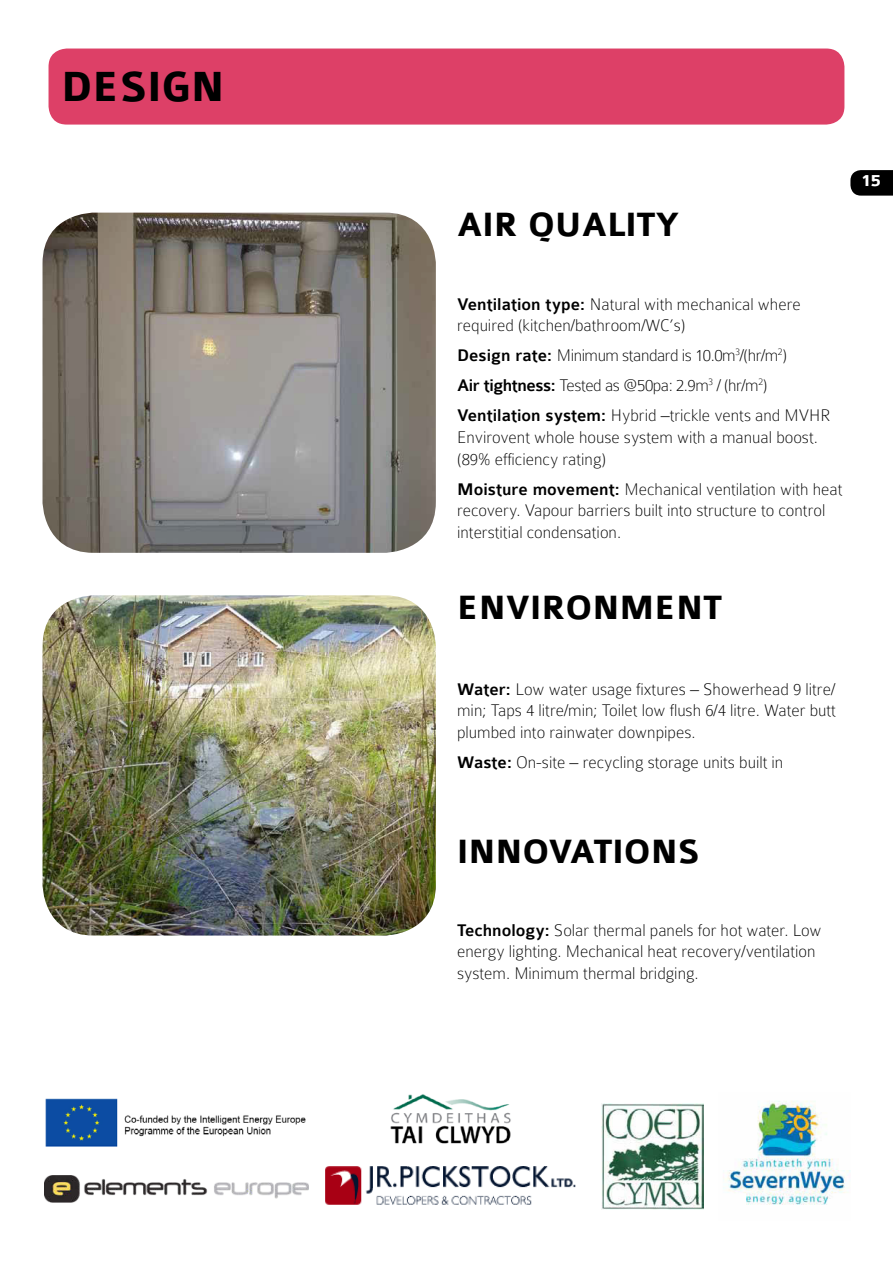
<style>
.page{position:relative;width:893px;height:1263px;background:#fff}
.page>*{position:absolute;margin:0;border:0;box-sizing:border-box;transform-origin:0 0}
.t1{font:700 45px "Colaborate";color:#000}
.t2{font:700 36px "Colaborate";color:#000}
.t3{font:100 18px/21.6px "Colaborate";color:#000}
.t4{font:100 18px/30.2px "Colaborate";letter-spacing:-.025em;color:#000}
.t5{font:700 18px "Colaborate";color:#fff}
.s1{font-weight:500}
</style>
<div class="page">
<svg style="left:850px;top:170px;width:43px;height:26px"></svg>
<div style="left:46px;top:46px;width:801px;height:82px;background:#dd4067;border-radius:21px"></div>
<div style="left:43px;top:43px;width:807px;height:88px;border:6px solid #fff;border-radius:21px"></div>
<img style="left:43px;top:213px;width:393px;height:340px">
<img style="left:43px;top:595px;width:393px;height:340px">
<img style="left:45px;top:1098px;width:261px;height:49px">
<img style="left:602px;top:1104px;width:102px;height:105px">
<img style="left:723px;top:1101px;width:127px;height:104px">
<img style="left:45px;top:1175px;width:263px;height:27px">
<img style="left:325px;top:1167px;width:251px;height:38px">
<img style="left:390px;top:1094px;width:121px;height:50px">
<h1 class="t1" style="left:61px;top:64px;width:165px">DESIGN</h1>
<h2 class="t2" style="left:457px;top:206px;width:224px">AIR QUALITY</h2>
<p class="t5" style="left:861px;top:171px;width:22px">15</p>
<p class="t3" style="left:457px;top:293px;width:345px"><span class="s1">Ventilation type:</span> Natural with mechanical where required (kitchen/bathroom/WC’s)</p>
<p class="t4" style="left:457px;top:340px;width:375px"><span class="s1">Design rate:</span> Minimum standard is 10.0m<sup>3</sup>/(hr/m<sup>2</sup>)<br><span class="s1">Air tightness:</span> Tested as @50pa: 2.9m<sup>3</sup> / (hr/m<sup>2</sup>)<br><span class="s1">Ventilation system:</span> Hybrid –trickle vents and MVHR</p>
<p class="t3" style="left:457px;top:426px;width:362px">Envirovent whole house system with a manual boost. (89% efficiency rating)</p>
<p class="t3" style="left:457px;top:478px;width:387px"><span class="s1">Moisture movement:</span> Mechanical ventilation with heat recovery. Vapour barriers built into structure to control interstitial condensation.</p>
<h2 class="t2" style="left:457px;top:589px;width:267px">ENVIRONMENT</h2>
<p class="t3" style="left:457px;top:678px;width:380px;text-align:justify"><span class="s1">Water:</span> Low water usage fixtures – Showerhead 9 litre/ min; Taps 4 litre/min; Toilet low flush 6/4 litre. Water butt plumbed into rainwater downpipes.</p>
<p class="t3" style="left:457px;top:751px;width:328px"><span class="s1">Waste:</span> On-site – recycling storage units built in</p>
<h2 class="t2" style="left:457px;top:832px;width:244px">INNOVATIONS</h2>
<p class="t3" style="left:457px;top:919px;width:366px"><span class="s1">Technology:</span> Solar thermal panels for hot water. Low energy lighting. Mechanical heat recovery/ventilation system. Minimum thermal bridging.</p>
</div>
